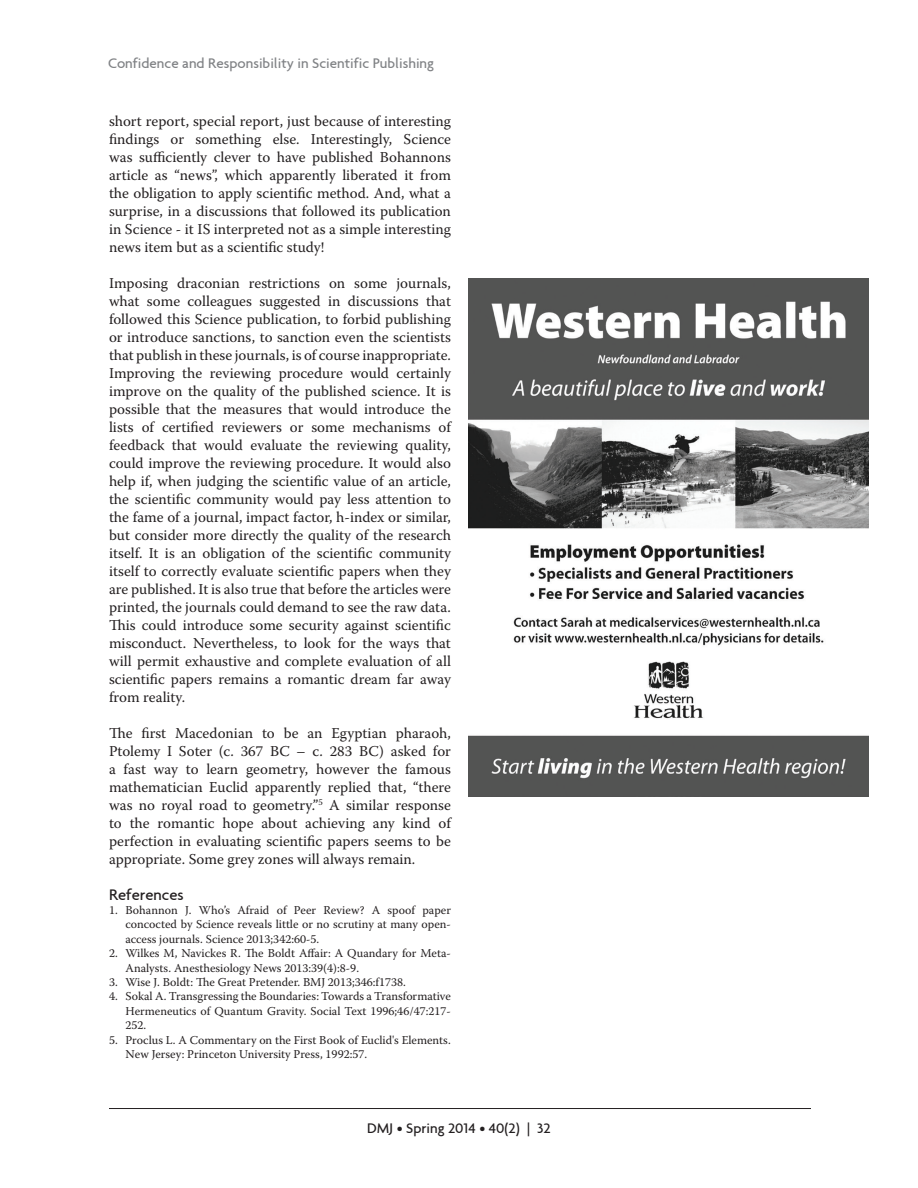
<style>
.page{position:relative;width:918px;height:1188px;background:#fff}
.page>*{position:absolute;margin:0;border:0;box-sizing:border-box;transform-origin:0 0}
.Subtitle{font:500 16.5px "Agenda";color:#231f20}
.Copy__Body_text{font:15px/18px "Warnock Pro";color:#231f20;text-align:justify}
.Running_title{font:500 15px "Agenda";color:#808285}
.t1{font:500 15px "Agenda";color:#231f20}
.References{font:12px/14.4px "Warnock Pro";color:#231f20;text-align:justify}
</style>
<div class="page">
<hr style="left:109px;top:1108px;width:702px;height:1px;background:#231f20">
<img style="left:469px;top:279px;width:400px;height:517px">
<p class="Running_title" style="left:108px;top:54px;width:328px">Confidence and Responsibility in Scientific Publishing</p>
<p class="Copy__Body_text" style="left:109px;top:112px;width:344px">short report, special report, just because of interesting findings or something else. Interestingly, Science was sufficiently clever to have published Bohannons article as “news”, which apparently liberated it from the obligation to apply scientific method. And, what a surprise, in a discussions that followed its publication in Science - it IS interpreted not as a simple interesting news item but as a scientific study!</p>
<p class="Copy__Body_text" style="left:109px;top:274px;width:344px">Imposing draconian restrictions on some journals, what some colleagues suggested in discussions that followed this Science publication, to forbid publishing or introduce sanctions, to sanction even the scientists that publish in these journals, is of course inappropriate.<br>Improving the reviewing procedure would certainly improve on the quality of the published science. It is possible that the measures that would introduce the lists of certified reviewers or some mechanisms of feedback that would evaluate the reviewing quality, could improve the reviewing procedure. It would also help if, when judging the scientific value of an article, the scientific community would pay less attention to the fame of a journal, impact factor, h-index or similar, but consider more directly the quality of the research itself. It is an obligation of the scientific community itself to correctly evaluate scientific papers when they are published. It is also true that before the articles were printed, the journals could demand to see the raw data.<br>This could introduce some security against scientific misconduct. Nevertheless, to look for the ways that will permit exhaustive and complete evaluation of all scientific papers remains a romantic dream far away from reality.</p>
<p class="Copy__Body_text" style="left:109px;top:724px;width:344px">The first Macedonian to be an Egyptian pharaoh, Ptolemy I Soter (c. 367 BC – c. 283 BC) asked for a fast way to learn geometry, however the famous mathematician Euclid apparently replied that, “there was no royal road to geometry.”<sup>5</sup> A similar response to the romantic hope about achieving any kind of perfection in evaluating scientific papers seems to be appropriate. Some grey zones will always remain.</p>
<p class="Subtitle" style="left:109px;top:884px;width:76px">References</p>
<p class="References" style="left:126px;top:903px;width:327px;text-indent:-16px">1. Bohannon J. Who’s Afraid of Peer Review? A spoof paper concocted by Science reveals little or no scrutiny at many open&shy;access journals. Science 2013;342:60-5.</p>
<p class="References" style="left:126px;top:946px;width:327px;text-indent:-16px">2. Wilkes M, Navickes R. The Boldt Affair: A Quandary for Meta-<br>Analysts. Anesthesiology News 2013:39(4):8-9.</p>
<p class="References" style="left:109px;top:975px;width:299px">3. Wise J. Boldt: The Great Pretender. BMJ 2013;346:f1738.</p>
<p class="References" style="left:126px;top:989px;width:327px;text-indent:-16px">4. Sokal A. Transgressing the Boundaries: Towards a Transformative Hermeneutics of Quantum Gravity. Social Text 1996;46/47:217- 252.</p>
<p class="References" style="left:126px;top:1032px;width:327px;text-indent:-16px">5. Proclus L. A Commentary on the First Book of Euclid's Elements.<br>New Jersey: Princeton University Press, 1992:57.</p>
<p class="t1" style="left:367px;top:1119px;width:185px">DMJ • Spring 2014 • 40(2) | 32</p>
</div>
